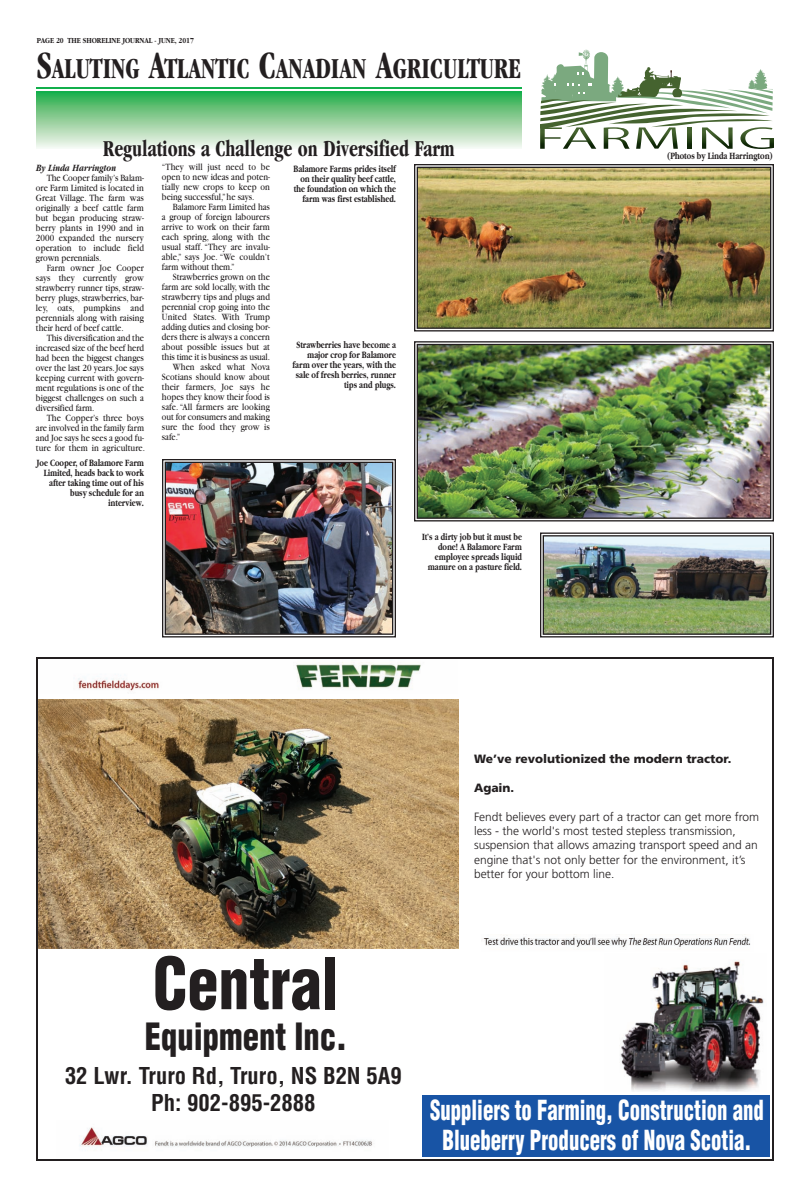
<style>
.page{position:relative;width:810px;height:1197px;background:#fff}
.page>*{position:absolute;margin:0;border:0;box-sizing:border-box;transform-origin:0 0}
.t1{font:900 condensed 69.7px "Helvetica";color:#231f20;scale:.89 1}
.t2{font:900 condensed 36.7px "Helvetica";color:#231f20;scale:.89 1}
.t3{font:700 condensed 30px "Garamond";color:#231f20;scale:.85 1}
.t4{font:900 condensed 27px/30px "Helvetica";color:#fff;text-align:center;scale:.77 1}
.t5{font:700 condensed 23.6px "Garamond";color:#231f20;scale:.85 1}
.t6{font:700 condensed 22.7px/27.2px "Helvetica";color:#231f20;text-align:center}
.t7{font:300 12px/14.4px "Frutiger";color:#231f20}
.t8{font:900 12px "Frutiger";color:#231f20}
.t9{font:10px/10px "Garamond";color:#231f20;text-align:justify;scale:.85 1}
.t10{font:700 10px/10px "Garamond";color:#231f20;text-align:right;scale:.75 1}
.t11{font:italic 700 10px "Garamond";color:#231f20;scale:.8 1}
.t12{font:700 8px "Garamond";color:#231f20;scale:.85 1}
.s1{font-size:40px}
</style>
<div class="page">
<img style="left:39px;top:700px;width:419px;height:248px">
<img style="left:77px;top:662px;width:344px;height:29px">
<div style="left:423px;top:1096px;width:347px;height:61px;background:#1854a5"></div>
<img style="left:620px;top:961px;width:144px;height:131px">
<img style="left:79px;top:1127px;width:294px;height:21px">
<img style="left:483px;top:934px;width:268px;height:14px">
<div style="left:36px;top:92px;width:486px;height:56px;background:linear-gradient(to bottom,#26ab48,#f4f3eb)"></div>
<svg style="left:540px;top:50px;width:234px;height:99px"></svg>
<hr style="left:36px;top:87px;width:486px;height:2px;background:#11af4b">
<hr style="left:36px;top:91px;width:486px;height:2px;background:#11af4b">
<img style="left:414px;top:164px;width:360px;height:168px">
<img style="left:414px;top:341px;width:360px;height:181px">
<img style="left:540px;top:532px;width:234px;height:106px">
<img style="left:162px;top:459px;width:234px;height:179px">
<p class="t12" style="left:37px;top:37px;width:186px">PAGE 20 THE SHORELINE JOURNAL - JUNE, 2017</p>
<h3 class="t3" style="left:37px;top:57px;width:572px"><span class="s1">S</span>ALUTING <span class="s1">A</span>TLANTIC <span class="s1">C</span>ANADIAN <span class="s1">A</span>GRICULTURE</h3>
<h3 class="t5" style="left:103px;top:140px;width:415px">Regulations a Challenge on Diversified Farm</h3>
<p class="t9" style="left:162px;top:163px;width:129px">“They will just need to be open to new ideas and poten&shy;tially new crops to keep on being successful,” he says.</p>
<p class="t9" style="left:162px;top:203px;width:129px;text-indent:11px">Balamore Farm Limited has a group of foreign labourers arrive to work on their farm each spring, along with the usual staff. “They are invalu&shy;able,” says Joe. “We couldn’t farm without them.”</p>
<p class="t9" style="left:173px;top:273px;width:116px">Strawberries grown on the</p>
<p class="t9" style="left:162px;top:283px;width:129px">farm are sold locally, with the</p>
<p class="t9" style="left:162px;top:293px;width:129px">strawberry tips and plugs and</p>
<p class="t9" style="left:162px;top:303px;width:129px">perennial crop going into the</p>
<p class="t9" style="left:162px;top:313px;width:129px">United States. With Trump</p>
<p class="t9" style="left:162px;top:323px;width:129px">adding duties and closing bor-</p>
<p class="t9" style="left:162px;top:333px;width:129px">ders there is always a concern</p>
<p class="t9" style="left:162px;top:343px;width:129px">about possible issues but at</p>
<p class="t9" style="left:162px;top:353px;width:129px">this time it is business as usual.</p>
<p class="t9" style="left:173px;top:363px;width:116px">When asked what Nova</p>
<p class="t9" style="left:162px;top:373px;width:129px">Scotians should know about</p>
<p class="t9" style="left:162px;top:383px;width:129px">their farmers, Joe says he</p>
<p class="t9" style="left:162px;top:393px;width:129px">hopes they know their food is</p>
<p class="t9" style="left:162px;top:403px;width:129px">safe. “All farmers are looking</p>
<p class="t9" style="left:162px;top:413px;width:129px">out for consumers and making</p>
<p class="t9" style="left:162px;top:423px;width:129px">sure the food they grow is</p>
<p class="t9" style="left:162px;top:433px;width:23px">safe.”</p>
<p class="t11" style="left:36px;top:164px;width:101px">By Linda Harrington</p>
<p class="t9" style="left:36px;top:173px;width:129px;text-indent:11px">The Cooper family’s Balam&shy;ore Farm Limited is located in Great Village. The farm was originally a beef cattle farm but began producing straw&shy;berry plants in 1990 and in 2000 expanded the nursery operation to include field grown perennials.</p>
<p class="t9" style="left:36px;top:263px;width:129px;text-indent:11px">Farm owner Joe Cooper says they currently grow strawberry runner tips, straw&shy;berry plugs, strawberries, bar&shy;ley, oats, pumpkins and perennials along with raising their herd of beef cattle.</p>
<p class="t9" style="left:36px;top:333px;width:129px;text-indent:11px">This diversification and the increased size of the beef herd had been the biggest changes over the last 20 years. Joe says keeping current with govern&shy;ment regulations is one of the biggest challenges on such a diversified farm.</p>
<p class="t9" style="left:36px;top:413px;width:130px;text-indent:11px">The Copper’s three boys are involved in the family farm and Joe says he sees a good fu&shy;ture for them in agriculture.</p>
<p class="t10" style="left:294px;top:164px;width:138px">Balamore Farms prides itself on their quality beef cattle, the foundation on which the farm was first established.</p>
<p class="t10" style="left:293px;top:341px;width:139px">Strawberries have become a major crop for Balamore farm over the years, with the sale of fresh berries, runner tips and plugs.</p>
<p class="t10" style="left:37px;top:459px;width:145px">Joe Cooper, of Balamore Farm<br>Limited, heads back to work after taking time out of his busy schedule for an interview.</p>
<p class="t10" style="left:422px;top:533px;width:135px">It’s a dirty job but it must be done! A Balamore Farm employee spreads liquid manure on a pasture field.</p>
<p class="t10" style="left:667px;top:152px;width:142px">(Photos by Linda Harrington)</p>
<p class="t8" style="left:474px;top:754px;width:259px">We’ve revolutionized the modern tractor.</p>
<p class="t8" style="left:474px;top:783px;width:42px">Again.</p>
<p class="t7" style="left:474px;top:810px;width:287px">Fendt believes every part of a tractor can get more from less - the world's most tested stepless transmission, suspension that allows amazing transport speed and an engine that's not only better for the environment, it’s better for your bottom line.</p>
<h1 class="t1" style="left:153px;top:957px;width:210px">Central</h1>
<h2 class="t2" style="left:145px;top:1023px;width:229px">Equipment Inc.</h2>
<h3 class="t6" style="left:65px;top:1064px;width:338px">32 Lwr. Truro Rd, Truro, NS B2N 5A9<br>Ph: 902-895-2888</h3>
<h3 class="t4" style="left:430px;top:1097px;width:435px">Suppliers to Farming, Construction and<br>Blueberry Producers of Nova Scotia.</h3>
</div>
